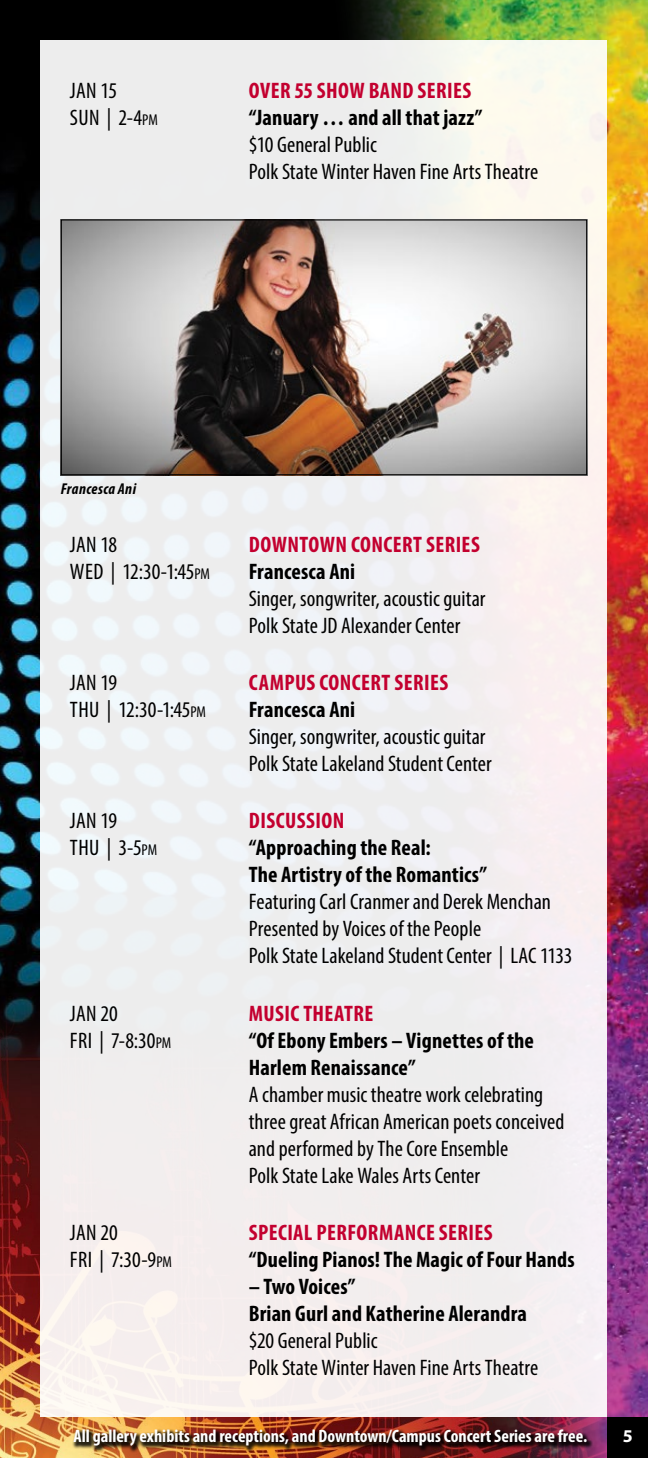
<style>
.page{position:relative;width:648px;height:1458px;background:#fff}
.page>*{position:absolute;margin:0;border:0;box-sizing:border-box;transform-origin:0 0}
.t1{font:condensed 22.5px/27px "Myriad Pro";letter-spacing:.005em;color:#000}
.t2{font:700 condensed 22.5px/27px "Myriad Pro";letter-spacing:.005em;color:#000}
.t3{font:700 condensed 22.5px "Myriad Pro";letter-spacing:.02em;color:#c3002f}
.t4{font:condensed 22.5px/27px "Myriad Pro";letter-spacing:-.015em;color:#000}
.t5{font:700 condensed 18px "Myriad Pro";color:#fff}
.t6{font:700 18px "Myriad Pro";color:#fff}
.t7{font:italic 700 condensed 15.75px "Myriad Pro";letter-spacing:.02em;color:#000}
.s1{font-style:inherit}
.s2{font-size:15.75px}
</style>
<div class="page">
<img style="left:0;top:0;width:317px;height:961px">
<img style="left:0;top:961px;width:317px;height:497px">
<img style="left:317px;top:0;width:331px;height:1458px">
<div style="left:40px;top:40px;width:568px;height:1378px;background:linear-gradient(to right,#edeeef,#f6f0f0)"></div>
<div style="left:608px;top:1418px;width:40px;height:40px;background:#000"></div>
<div style="left:72px;top:1428px;width:521px;height:25px;background:#000;opacity:.85"></div>
<img style="left:63px;top:221px;width:522px;height:252px">
<div style="left:61px;top:219px;width:526px;height:256px;border:1px solid #000"></div>
<p class="t1" style="left:70px;top:77px;width:89px">JAN 15<br>SUN | <span class="s1">2-4</span><span class="s2">PM</span></p>
<p class="t3" style="left:249px;top:76px;width:224px">OVER 55 SHOW BAND SERIES</p>
<p class="t2" style="left:249px;top:103px;width:235px">“January … and all that jazz”</p>
<p class="t1" style="left:249px;top:131px;width:291px">$10 General Public<br>Polk State Winter Haven Fine Arts Theatre</p>
<p class="t7" style="left:61px;top:479px;width:77px">Francesca Ani</p>
<p class="t4" style="left:70px;top:530px;width:141px"><span class="s1">JAN 18<br>WED |</span> 12:30-1:45<span class="s2">PM</span></p>
<p class="t3" style="left:249px;top:530px;width:232px">DOWNTOWN CONCERT SERIES</p>
<p class="t2" style="left:249px;top:557px;width:108px">Francesca Ani</p>
<p class="t1" style="left:249px;top:584px;width:238px">Singer, songwriter, acoustic guitar<br>Polk State JD Alexander Center</p>
<p class="t4" style="left:70px;top:669px;width:138px"><span class="s1">JAN 19<br>THU |</span> 12:30-1:45<span class="s2">PM</span></p>
<p class="t3" style="left:249px;top:668px;width:201px">CAMPUS CONCERT SERIES</p>
<p class="t2" style="left:249px;top:696px;width:108px">Francesca Ani</p>
<p class="t1" style="left:249px;top:723px;width:245px">Singer, songwriter, acoustic guitar<br>Polk State Lakeland Student Center</p>
<p class="t1" style="left:70px;top:807px;width:89px">JAN 19<br>THU | <span class="s1">3-5</span><span class="s2">PM</span></p>
<p class="t3" style="left:249px;top:807px;width:97px">DISCUSSION</p>
<p class="t2" style="left:249px;top:834px;width:240px">“Approaching the Real:<br>The Artistry of the Romantics”</p>
<p class="t1" style="left:249px;top:888px;width:325px">Featuring Carl Cranmer and Derek Menchan<br>Presented by Voices of the People<br>Polk State Lakeland Student Center | LAC 1133</p>
<p class="t1" style="left:70px;top:1000px;width:103px">JAN 20<br>FRI | <span class="s1">7-8:30</span><span class="s2">PM</span></p>
<p class="t3" style="left:249px;top:999px;width:126px">MUSIC THEATRE</p>
<p class="t2" style="left:249px;top:1026px;width:287px">“Of Ebony Embers – Vignettes of the<br>Harlem Renaissance”</p>
<p class="t1" style="left:249px;top:1081px;width:317px">A chamber music theatre work celebrating three great African American poets conceived and performed by The Core Ensemble<br>Polk State Lake Wales Arts Center</p>
<p class="t1" style="left:70px;top:1219px;width:103px">JAN 20<br>FRI | <span class="s1">7:30-9</span><span class="s2">PM</span></p>
<p class="t3" style="left:249px;top:1219px;width:245px">SPECIAL PERFORMANCE SERIES</p>
<p class="t2" style="left:249px;top:1246px;width:328px">“Dueling Pianos! The Magic of Four Hands</p>
<p class="t2" style="left:249px;top:1273px;width:280px">– Two Voices”<br>Brian Gurl and Katherine Alerandra</p>
<p class="t1" style="left:249px;top:1327px;width:291px">$20 General Public<br>Polk State Winter Haven Fine Arts Theatre</p>
<p class="t5" style="left:74px;top:1425px;width:515px">All gallery exhibits and receptions, and Downtown/Campus Concert Series are free.</p>
<p class="t6" style="left:623px;top:1425px;width:11px">5</p>
</div>
